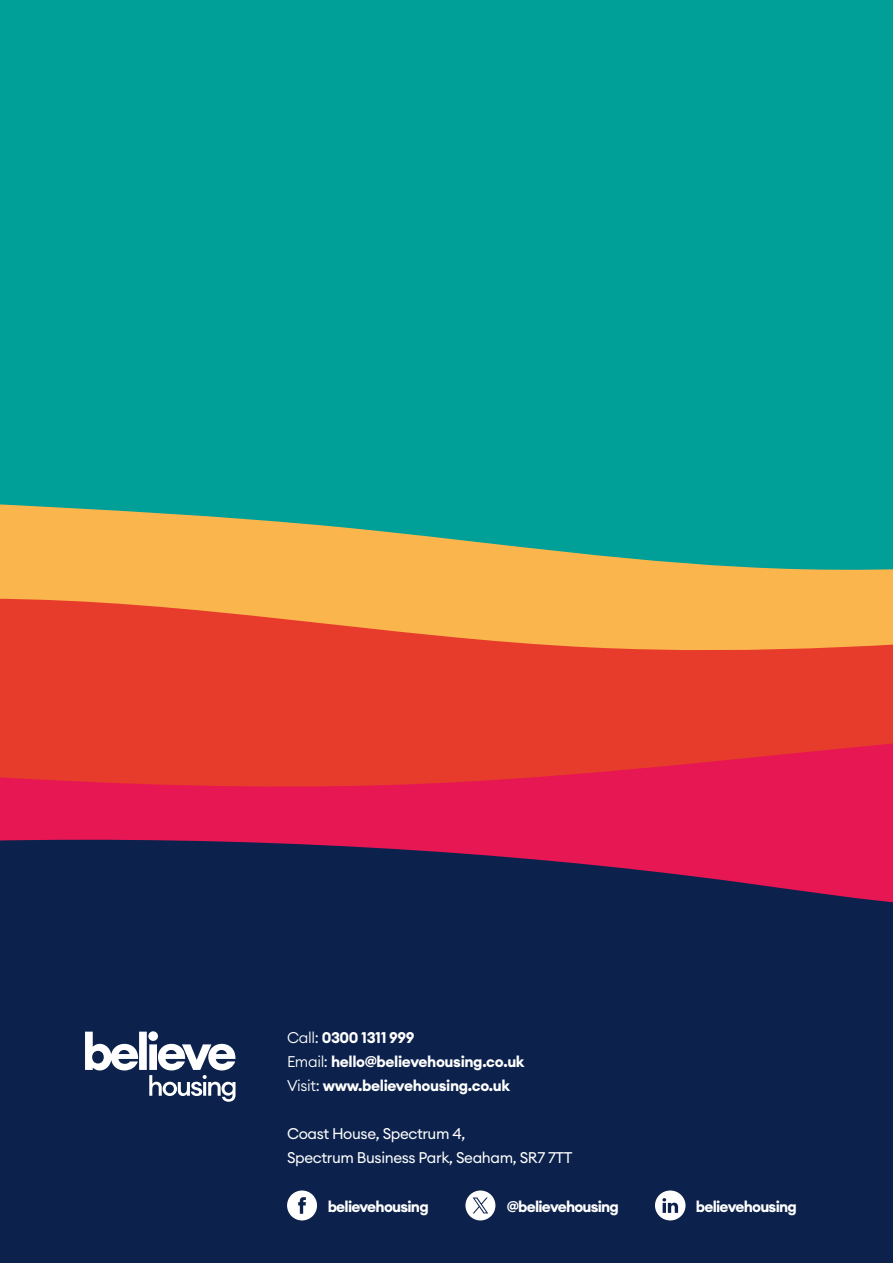
<style>
.page{position:relative;width:893px;height:1263px;background:#fff}
.page>*{position:absolute;margin:0;border:0;box-sizing:border-box;transform-origin:0 0}
.t1{font:700 15.3px "Euclid Circular A";letter-spacing:-.025em;color:#fff}
.t2{font:15.3px/24px "Euclid Circular A";letter-spacing:-.025em;color:#fff}
.t3{font:700 15.3px "Euclid Circular A";letter-spacing:-.045em;color:#fff}
.s1{font-weight:300}
</style>
<div class="page">
<div style="left:0;top:1040px;width:893px;height:223px;background:#0c224c"></div>
<div style="left:0;top:0;width:893px;height:699px;background:#009f98"></div>
<svg style="left:0;top:504px;width:893px;height:87px;fill:#fab54d"></svg>
<svg style="left:0;top:591px;width:893px;height:120px;background:#ed6336"></svg>
<svg style="left:0;top:711px;width:893px;height:121px;background:#e6293e"></svg>
<svg style="left:0;top:832px;width:893px;height:208px;background:#28204c"></svg>
<svg style="left:85px;top:1031px;width:151px;height:71px"></svg>
<svg style="left:287px;top:1190px;width:30px;height:30px"></svg>
<svg style="left:655px;top:1190px;width:30px;height:30px"></svg>
<svg style="left:465px;top:1190px;width:30px;height:30px"></svg>
<p class="t1" style="left:287px;top:1028px;width:129px"><span class="s1">Call:</span> 0300 1311 999</p>
<p class="t1" style="left:287px;top:1052px;width:239px"><span class="s1">Email:</span> hello@believehousing.co.uk</p>
<p class="t1" style="left:287px;top:1076px;width:225px"><span class="s1">Visit:</span> www.believehousing.co.uk</p>
<p class="t2" style="left:287px;top:1121px;width:287px">Coast House, Spectrum 4,<br>Spectrum Business Park, Seaham, SR7 7TT</p>
<p class="t3" style="left:328px;top:1196px;width:103px">believehousing</p>
<p class="t3" style="left:507px;top:1196px;width:114px">@believehousing</p>
<p class="t3" style="left:696px;top:1196px;width:103px">believehousing</p>
</div>
